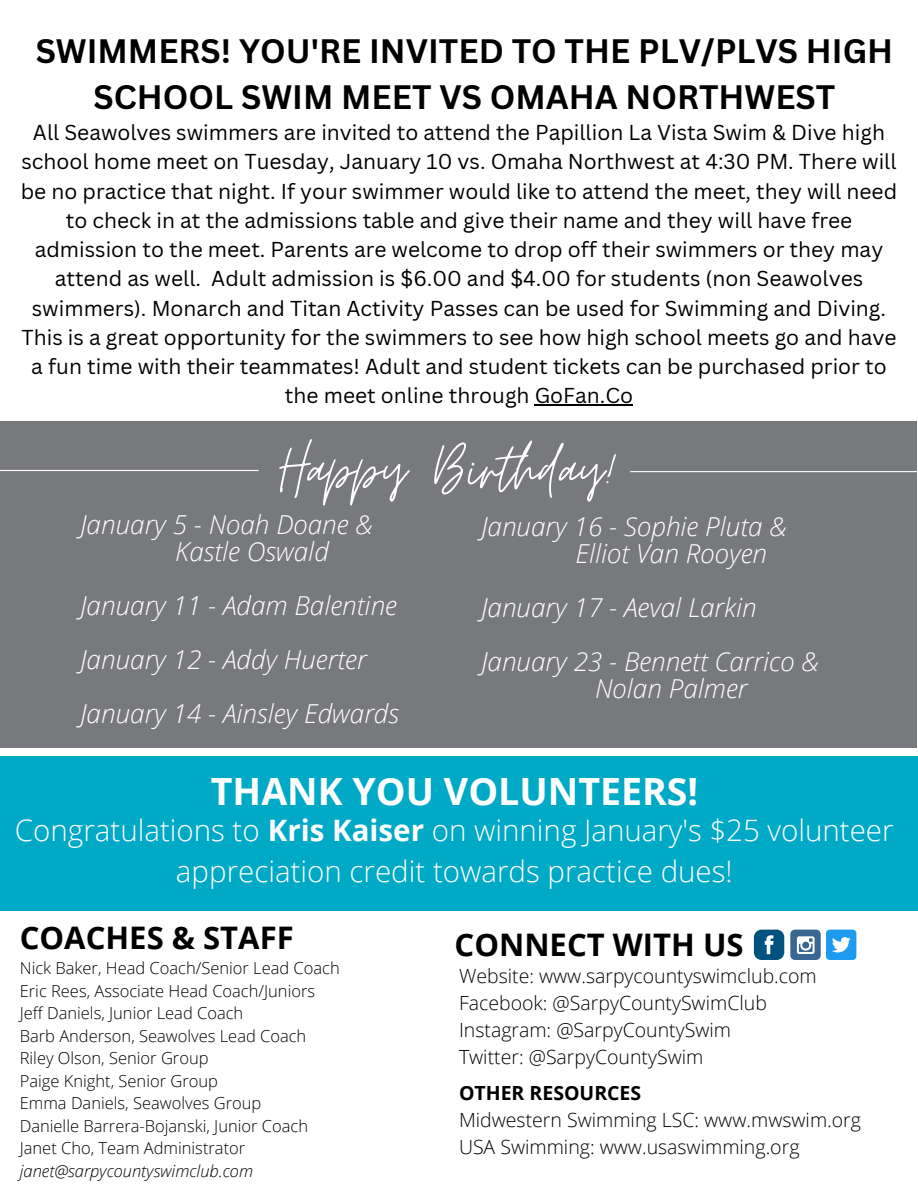
<style>
.page{position:relative;width:918px;height:1188px;background:#fff}
.page>*{position:absolute;margin:0;border:0;box-sizing:border-box;transform-origin:0 0}
.t1{font:73.8px "Moon Time";color:#fff}
.t2{font:700 37.5px "Open Sans";color:#fff}
.t3{font:700 33px/46.2px "Canva Sans";color:#000;text-align:center}
.t4{font:700 31.05px "Open Sans";color:#000}
.t5{font:300 29.55px/40.5px "Open Sans";color:#fff;text-align:center}
.t6{font:italic 300 26.1px/54px "Open Sans";color:#fff}
.t7{font:21px/29.2px "Canva Sans";color:#000;text-align:center}
.t8{font:300 19.5px/27px "Open Sans";color:#000}
.t9{font:700 19.5px "Open Sans";color:#000}
.t10{font:300 16.5px/22.5px "Open Sans";color:#000}
.t11{font:italic 300 16.5px "Open Sans";color:#000}
.s1{font-weight:700}
</style>
<div class="page">
<div style="left:0;top:421px;width:916px;height:327px;background:#78797d"></div>
<hr style="left:0;top:470px;width:258px;height:1px;background:#fff">
<hr style="left:631px;top:471px;width:287px;height:1px;background:#fff">
<div style="left:0;top:756px;width:917px;height:154px;background:#00a9c6"></div>
<div style="left:790px;top:930px;width:31px;height:30px;background:#396791;border-radius:5px"></div>
<svg style="left:797px;top:936px;width:18px;height:18px"></svg>
<svg style="left:754px;top:930px;width:30px;height:30px"></svg>
<div style="left:826px;top:930px;width:30px;height:30px;background:#1d9bf0;border-radius:4px"></div>
<svg style="left:832px;top:937px;width:19px;height:16px"></svg>
<hr style="left:535px;top:405px;width:98px;height:1px;background:#000">
<h3 class="t3" style="left:36px;top:27px;width:859px">SWIMMERS! YOU'RE INVITED TO THE PLV/PLVS HIGH<br>SCHOOL SWIM MEET VS OMAHA NORTHWEST</h3>
<p class="t7" style="left:21px;top:117px;width:878px">All Seawolves swimmers are invited to attend the Papillion La Vista Swim &amp; Dive high school home meet on Tuesday, January 10 vs. Omaha Northwest at 4:30 PM. There will be no practice that night. If your swimmer would like to attend the meet, they will need to check in at the admissions table and give their name and they will have free admission to the meet. Parents are welcome to drop off their swimmers or they may attend as well. Adult admission is $6.00 and $4.00 for students (non Seawolves swimmers). Monarch and Titan Activity Passes can be used for Swimming and Diving.<br>This is a great opportunity for the swimmers to see how high school meets go and have a fun time with their teammates! Adult and student tickets can be purchased prior to the meet online through GoFan.Co</p>
<h1 class="t1" style="left:279px;top:424px;width:341px">Happy Birthday!</h1>
<p class="t6" style="left:175px;top:511px;width:199px;line-height:27px;text-indent:-95px">January 5 - Noah Doane &amp;<br>Kastle Oswald</p>
<p class="t6" style="left:81px;top:578px;width:320px">January 11 - Adam Balentine<br>January 12 - Addy Huerter<br>January 14 - Ainsley Edwards</p>
<p class="t6" style="left:576px;top:512px;width:212px;line-height:27px;text-indent:-94px">January 16 - Sophie Pluta &amp;<br>Elliot Van Rooyen</p>
<p class="t6" style="left:482px;top:580px;width:339px">January 17 - Aeval Larkin<br>January 23 - Bennett Carrico &amp;</p>
<p class="t6" style="left:595px;top:661px;width:154px">Nolan Palmer</p>
<h2 class="t2" style="left:211px;top:765px;width:489px">THANK YOU VOLUNTEERS!</h2>
<h3 class="t5" style="left:15px;top:810px;width:880px">Congratulations to <span class="s1">Kris Kaiser</span> on winning January's $25 volunteer appreciation credit towards practice dues!</h3>
<h3 class="t4" style="left:20px;top:916px;width:276px">COACHES &amp; STAFF</h3>
<p class="t10" style="left:20px;top:956px;width:321px">Nick Baker, Head Coach/Senior Lead Coach Eric Rees, Associate Head Coach/Juniors Jeff Daniels, Junior Lead Coach<br>Barb Anderson, Seawolves Lead Coach Riley Olson, Senior Group<br>Paige Knight, Senior Group<br>Emma Daniels, Seawolves Group<br>Danielle Barrera-Bojanski, Junior Coach Janet Cho, Team Administrator</p>
<p class="t11" style="left:20px;top:1159px;width:235px">janet@sarpycountyswimclub.com</p>
<h3 class="t4" style="left:455px;top:923px;width:290px">CONNECT WITH US</h3>
<p class="t8" style="left:459px;top:962px;width:359px">Website: www.sarpycountyswimclub.com Facebook: @SarpyCountySwimClub Instagram: @SarpyCountySwim<br>Twitter: @SarpyCountySwim</p>
<p class="t9" style="left:459px;top:1079px;width:184px">OTHER RESOURCES</p>
<p class="t8" style="left:459px;top:1106px;width:404px">Midwestern Swimming LSC: www.mwswim.org<br>USA Swimming: www.usaswimming.org</p>
</div>
